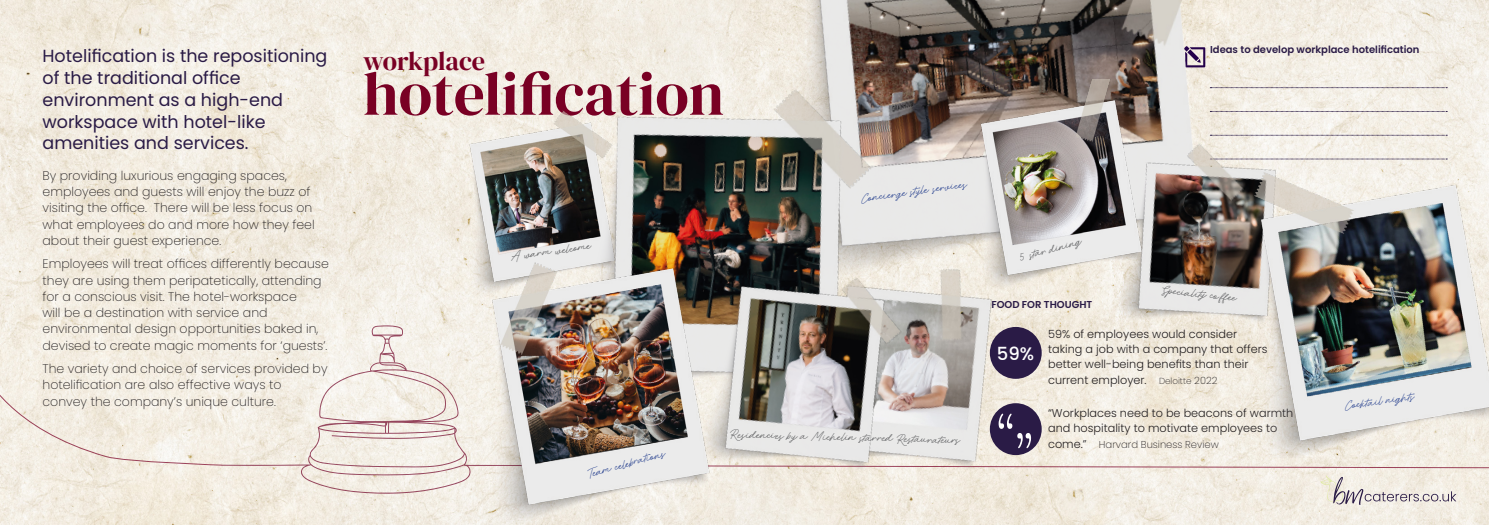
<style>
.page{position:relative;width:1489px;height:525px;background:#fff}
.page>*{position:absolute;margin:0;border:0;box-sizing:border-box;transform-origin:0 0}
.t1{font:300 condensed 62.5px "American Typewriter";color:#fff}
.t2{font:61.25px "DM Serif Display";color:#790024}
.t3{font:26.25px "DM Serif Display";letter-spacing:-.01em;color:#790024}
.t4{font:500 18px "Poppins";color:#fff}
.Intro_body_copy{font:17.5px/21.9px "Poppins";color:#2a1b46}
.Body_copy{font:200 12.5px/16.2px "Poppins";color:#231f20}
.Bottom_data_text{font:300 11.25px/15px "Poppins";color:#231f20}
.Supporting_data{font:600 10px "Poppins";color:#2a1b46}
.Bottom_data_text-2{font:200 10px "Poppins";color:#231f20}
.Black_script_caption{font:7.5px "Rocket Clouds";color:#57585a}
.Blue_script_captions{font:7.5px "Rocket Clouds";color:#253f8e}
.s1{font-weight:200;font-size:8.75px}
.s2{font-weight:200;font-size:10px}
.s3{font-weight:300;font-size:11.25px}
</style>
<div class="page">
<img style="left:0;top:0;width:1488px;height:524px">
<svg style="left:0;top:372px;width:222px;height:94px;background:#f2ebe0"></svg>
<svg style="left:1025px;top:464px;width:463px;height:4px;background:#ddc3c0"></svg>
<div style="left:989px;top:327px;width:52px;height:51px;background:#2a1b46;border-radius:50%"></div>
<div style="left:989px;top:403px;width:52px;height:52px;background:#2a1b46;border-radius:50%"></div>
<svg style="left:1220px;top:87px;width:226px;height:1px"></svg>
<svg style="left:1220px;top:111px;width:226px;height:1px"></svg>
<svg style="left:1303px;top:135px;width:143px;height:1px"></svg>
<svg style="left:1303px;top:159px;width:143px;height:1px"></svg>
<img style="left:468px;top:110px;width:94px;height:186px">
<img style="left:763px;top:0;width:457px;height:321px">
<img style="left:562px;top:57px;width:328px;height:205px">
<img style="left:800px;top:242px;width:225px;height:255px">
<img style="left:692px;top:248px;width:224px;height:255px">
<img style="left:1108px;top:133px;width:195px;height:221px">
<img style="left:1254px;top:173px;width:234px;height:284px">
<img style="left:979px;top:80px;width:163px;height:211px">
<svg style="left:1320px;top:475px;width:136px;height:29px;background:#dfd9d3"></svg>
<svg style="left:222px;top:325px;width:268px;height:168px;background:#efe8e0"></svg>
<img style="left:490px;top:262px;width:220px;height:262px">
<p class="Intro_body_copy" style="left:43px;top:45px;width:286px">Hotelification is the repositioning of the traditional office environment as a high-end workspace with hotel-like amenities and services.</p>
<p class="Body_copy" style="left:43px;top:167px;width:274px">By providing luxurious engaging spaces, employees and guests will enjoy the buzz of visiting the office. There will be less focus on what employees do and more how they feel about their guest experience.</p>
<p class="Body_copy" style="left:43px;top:256px;width:288px">Employees will treat offices differently because they are using them peripatetically, attending for a conscious visit. The hotel-workspace<br>will be a destination with service and environmental design opportunities baked in, devised to create magic moments for ‘guests’.</p>
<p class="Body_copy" style="left:43px;top:360px;width:286px">The variety and choice of services provided by hotelification are also effective ways to convey the company’s unique culture.</p>
<p class="t3" style="left:363px;top:46px;width:124px">workplace</p>
<p class="t2" style="left:363px;top:58px;width:362px">hotelification</p>
<p class="Blue_script_captions" style="left:860px;top:195px;width:109px;rotate:-8deg">Concier ge style services</p>
<p class="Black_script_caption" style="left:510px;top:253px;width:82px;rotate:-8deg">A war m welcome</p>
<p class="Black_script_caption" style="left:1018px;top:254px;width:65px;rotate:-15deg">5 star dining</p>
<p class="Supporting_data" style="left:1209px;top:44px;width:211px">Ideas to develop workplace hotelification</p>
<p class="Blue_script_captions" style="left:587px;top:470px;width:81px;rotate:-15deg">Team celebrations</p>
<p class="Black_script_caption" style="left:730px;top:429px;width:231px;rotate:2deg">Residencies by a Michelin starred Restaurateurs</p>
<p class="Black_script_caption" style="left:1162px;top:286px;width:72px;rotate:6deg">Speciality coff ee</p>
<p class="Supporting_data" style="left:991px;top:299px;width:102px">FOOD FOR THOUGHT</p>
<p class="Bottom_data_text" style="left:1048px;top:326px;width:221px">59% of employees would consider taking a job with a company that offers better well-being benefits than their</p>
<p class="Bottom_data_text" style="left:1048px;top:372px;width:171px">current employer. <span class="s1">Deloitte</span> <span class="s2">2022</span></p>
<p class="Bottom_data_text" style="left:1048px;top:405px;width:247px">“Workplaces need to be beacons of warmth and hospitality to motivate employees to</p>
<p class="Bottom_data_text-2" style="left:1048px;top:438px;width:172px"><span class="s3">come.”</span> Harvard Business Review</p>
<p class="t4" style="left:996px;top:343px;width:39px">59%</p>
<p class="t1" style="left:994px;top:393px;width:23px">“</p>
<p class="t1" style="left:1034px;top:468px;width:23px;rotate:-180deg">“</p>
<p class="Blue_script_captions" style="left:1343px;top:402px;width:72px;rotate:-8deg">Cocktail nights</p>
</div>
